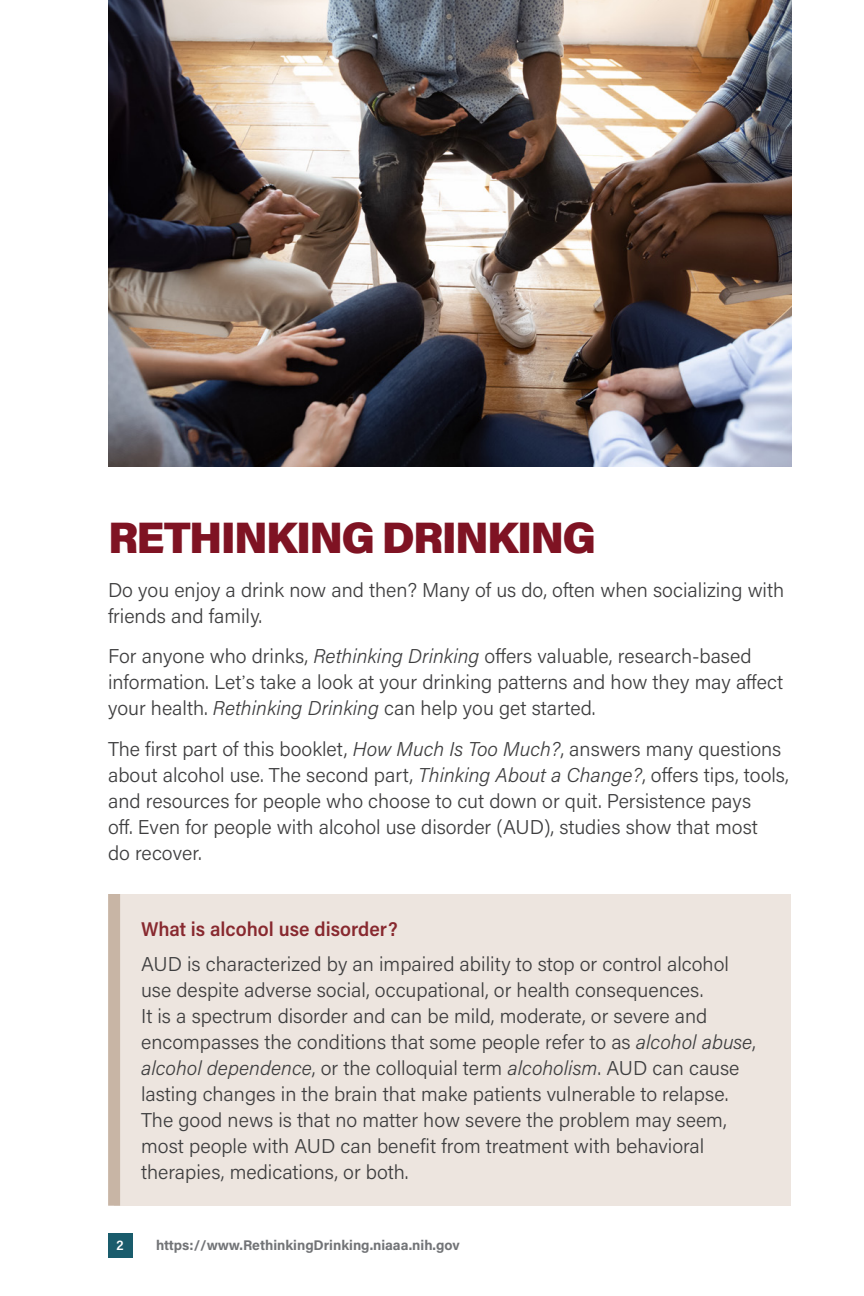
<style>
.page{position:relative;width:864px;height:1296px;background:#fff}
.page>*{position:absolute;margin:0;border:0;box-sizing:border-box;transform-origin:0 0}
.t1{font:900 44px "Acumin Pro";letter-spacing:-.04em;color:#7f1323}
.t2{font:300 20px/26px "Acumin Pro";color:#3e3e3f}
.t3{font:600 20px "Acumin Pro Semi Cond";color:#88292f}
.t4{font:700 14px "Acumin Pro";color:#727477}
.t5{font:600 14px "Acumin Pro Semi Cond";color:#fff}
.s1{font-style:italic}
.s2{font-family:"Proxima Nova"}
</style>
<div class="page">
<div style="left:108px;top:1233px;width:24px;height:24px;background:#1a5c6c"></div>
<img style="left:108px;top:0;width:684px;height:467px">
<div style="left:114px;top:894px;width:677px;height:312px;background:#ede5df"></div>
<div style="left:108px;top:894px;width:12px;height:312px;background:#c8b5a5"></div>
<h1 class="t1" style="left:108px;top:506px;width:490px">RETHINKING DRINKING</h1>
<p class="t2" style="left:108px;top:576px;width:678px">Do you enjoy a drink now and then? Many of us do, often when socializing with friends and family.</p>
<p class="t2" style="left:108px;top:643px;width:677px">For anyone who drinks, <span class="s1">Rethinking Drinking</span> offers valuable, research-based information. Let<span class="s2">ʼ</span>s take a look at your drinking patterns and how they may affect your health. <span class="s1">Rethinking Drinking</span> can help you get started.</p>
<p class="t2" style="left:108px;top:735px;width:683px">The first part of this booklet, <span class="s1">How Much Is Too Much?</span>, answers many questions about alcohol use. The second part, <span class="s1">Thinking About a Change?</span>, offers tips, tools, and resources for people who choose to cut down or quit. Persistence pays<br>off. Even for people with alcohol use disorder (AUD), studies show that most<br>do recover.</p>
<h2 class="t3" style="left:141px;top:915px;width:258px">What is alcohol use disorder?</h2>
<p class="t2" style="left:141px;top:950px;width:616px">AUD is characterized by an impaired ability to stop or control alcohol use despite adverse social, occupational, or health consequences.<br>It is a spectrum disorder and can be mild, moderate, or severe and encompasses the conditions that some people refer to as <span class="s1">alcohol abuse</span>, <span class="s1">alcohol dependence</span>, or the colloquial term <span class="s1">alcoholism</span>. AUD can cause lasting changes in the brain that make patients vulnerable to relapse.<br>The good news is that no matter how severe the problem may seem, most people with AUD can benefit from treatment with behavioral therapies, medications, or both.</p>
<p class="t5" style="left:116px;top:1235px;width:9px">2</p>
<p class="t4" style="left:156px;top:1235px;width:305px">https://www.RethinkingDrinking.niaaa.nih.gov</p>
</div>
